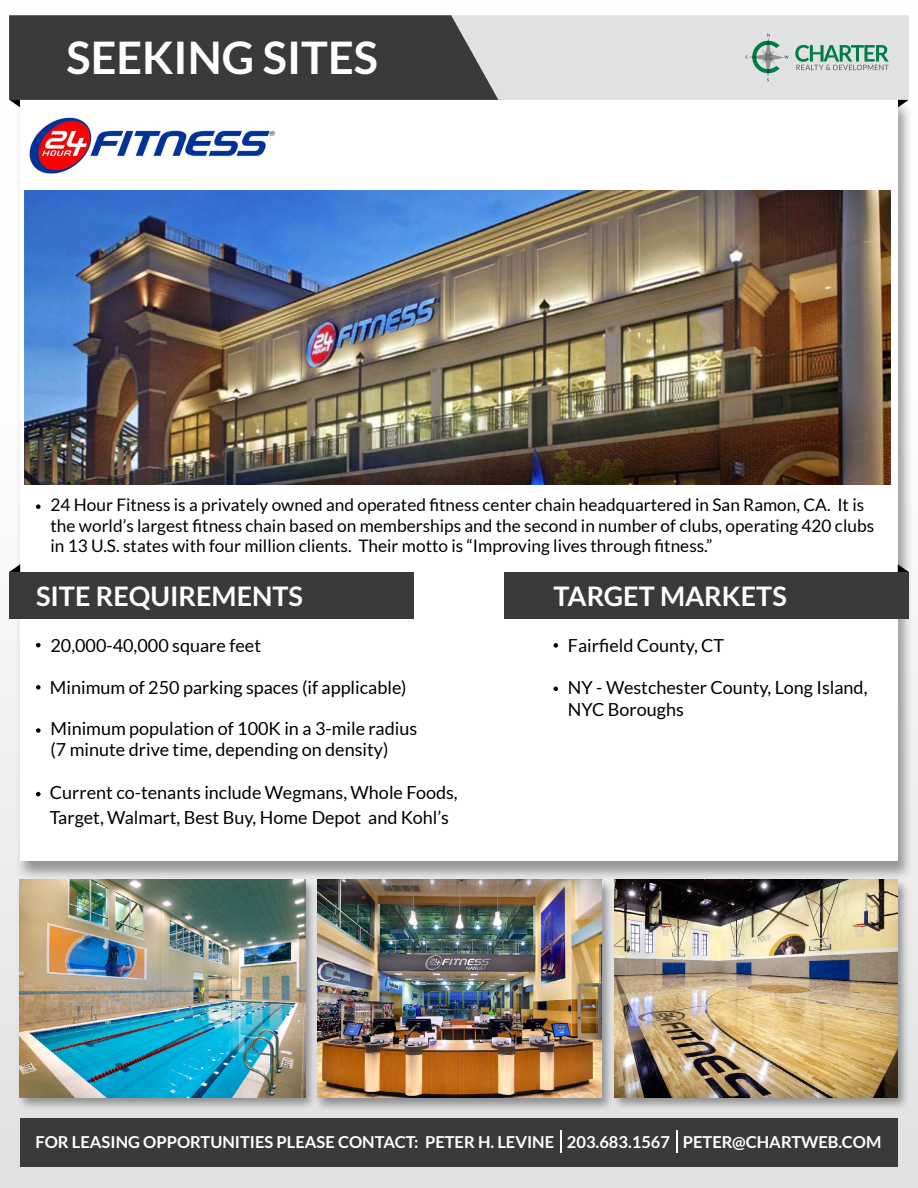
<style>
.page{position:relative;width:918px;height:1188px;background:#fff}
.page>*{position:absolute;margin:0;border:0;box-sizing:border-box;transform-origin:0 0}
.t1{font:700 45px "Lato";color:#fff}
.t2{font:700 27px "Lato";color:#fff}
.t3{font:18px/21.6px "Lato";color:#000}
.t4{font:17.25px/20.7px "Lato";color:#000}
.t5{font:700 16.5px "Lato";color:#fff}
</style>
<div class="page">
<div style="left:0;top:0;width:918px;height:1188px;background:linear-gradient(to bottom,#fff,#e2e3e4)"></div>
<div style="left:20px;top:1118px;width:878px;height:48px;background:#3a3a3c"></div>
<div style="left:15px;top:99px;width:898px;height:782px;background:#000;opacity:.38"></div>
<div style="left:20px;top:99px;width:878px;height:761px;background:#fff"></div>
<svg style="left:9px;top:564px;width:11px;height:8px"></svg>
<div style="left:9px;top:572px;width:405px;height:47px;background:#3a3a3c"></div>
<svg style="left:554px;top:643px;width:4px;height:5px"></svg>
<svg style="left:554px;top:687px;width:4px;height:4px"></svg>
<svg style="left:36px;top:685px;width:5px;height:5px"></svg>
<svg style="left:36px;top:792px;width:5px;height:4px"></svg>
<svg style="left:36px;top:643px;width:5px;height:4px"></svg>
<svg style="left:36px;top:504px;width:5px;height:5px"></svg>
<svg style="left:36px;top:728px;width:5px;height:5px"></svg>
<svg style="left:898px;top:564px;width:11px;height:8px"></svg>
<div style="left:505px;top:572px;width:404px;height:47px;background:#3a3a3c"></div>
<svg style="left:9px;top:15px;width:900px;height:92px;background:#8f9091"></svg>
<img style="left:29px;top:117px;width:247px;height:57px">
<img style="left:25px;top:191px;width:866px;height:293px">
<div style="left:611px;top:878px;width:300px;height:233px;background:#000;opacity:.38"></div>
<img style="left:615px;top:880px;width:283px;height:217px">
<div style="left:16px;top:878px;width:302px;height:234px;background:#000;opacity:.38"></div>
<img style="left:20px;top:880px;width:285px;height:217px">
<div style="left:313px;top:878px;width:301px;height:234px;background:#000;opacity:.38"></div>
<img style="left:317px;top:880px;width:285px;height:218px">
<svg style="left:560px;top:1131px;width:1px;height:22px"></svg>
<hr style="left:676px;top:1131px;width:2px;height:22px;background:#fff">
<h1 class="t1" style="left:67px;top:32px;width:313px">SEEKING SITES</h1>
<p class="t4" style="left:51px;top:494px;width:825px">24 Hour Fitness is a privately owned and operated fitness center chain headquartered in San Ramon, CA. It is the world’s largest fitness chain based on memberships and the second in number of clubs, operating 420 clubs in 13 U.S. states with four million clients. Their motto is “Improving lives through fitness.”</p>
<h2 class="t2" style="left:36px;top:581px;width:269px">SITE REQUIREMENTS</h2>
<p class="t3" style="left:51px;top:635px;width:212px">20,000-40,000 square feet</p>
<p class="t3" style="left:50px;top:677px;width:358px">Minimum of 250 parking spaces (if applicable)</p>
<p class="t3" style="left:51px;top:717px;width:368px">Minimum population of 100K in a 3-mile radius (7 minute drive time, depending on density)</p>
<p class="t3" style="left:50px;top:779px;width:409px;line-height:25.2px">Current co-tenants include Wegmans, Whole Foods,<br>Target, Walmart, Best Buy, Home Depot and Kohl’s</p>
<h2 class="t2" style="left:554px;top:580px;width:235px">TARGET MARKETS</h2>
<p class="t3" style="left:568px;top:635px;width:158px">Fairfield County, CT</p>
<p class="t3" style="left:568px;top:677px;width:301px">NY - Westchester County, Long Island,<br>NYC Boroughs</p>
<p class="t5" style="left:36px;top:1132px;width:847px">FOR LEASING OPPORTUNITIES PLEASE CONTACT: PETER H. LEVINE 203.683.1567 PETER@CHARTWEB.COM</p>
</div>
